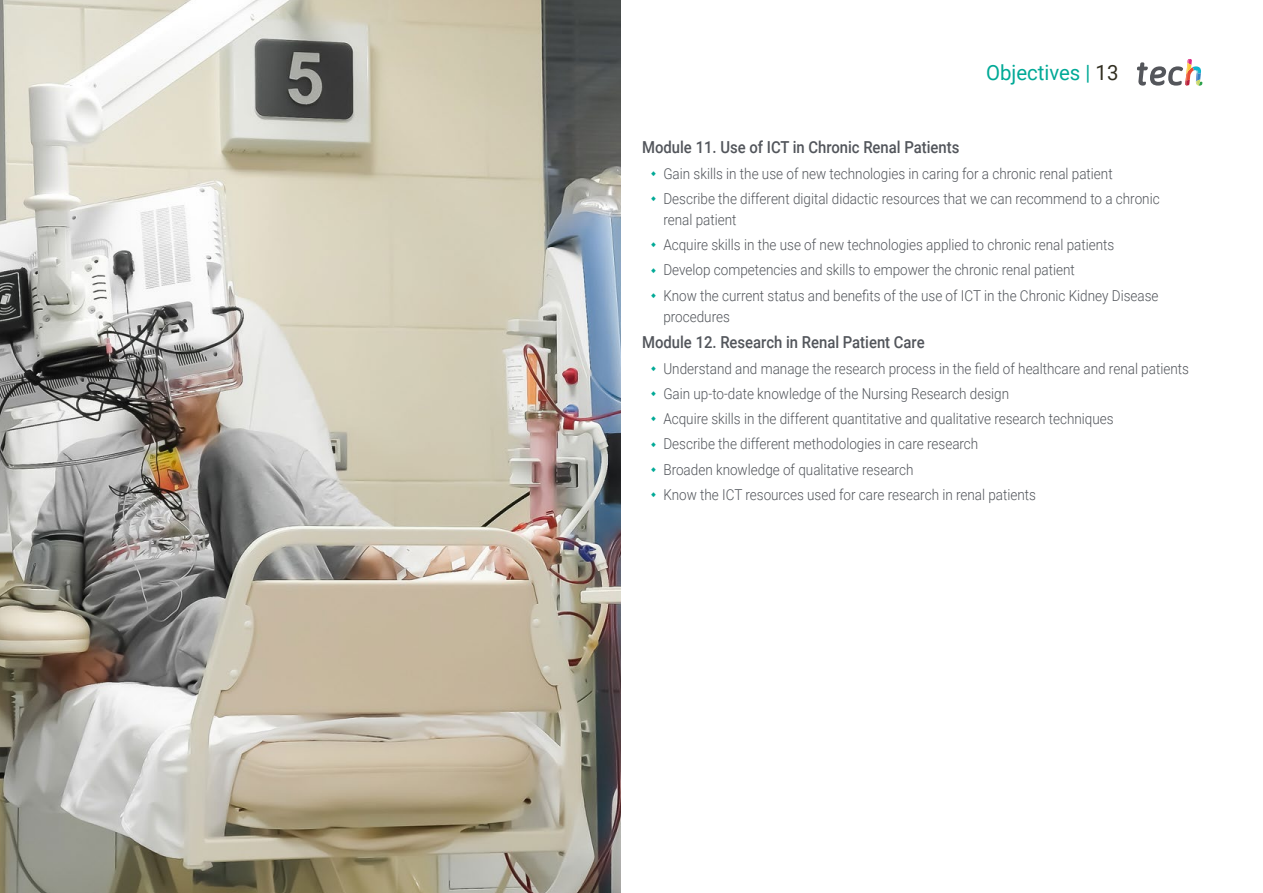
<style>
.page{position:relative;width:1263px;height:893px;background:#fff}
.page>*{position:absolute;margin:0;border:0;box-sizing:border-box;transform-origin:0 0}
.t1{font:21px "Roboto";color:#00a996}
.t2{font:500 16.5px "Roboto";color:#52555b;scale:.9 1}
.t3{font:300 15px/25.2px "Roboto";color:#52555b;scale:.9 1}
.s1{color:#312e20}
</style>
<div class="page">
<svg style="left:1137px;top:59px;width:65px;height:27px"></svg>
<img style="left:0;top:0;width:621px;height:893px">
<h1 class="t1" style="left:986px;top:57px;width:134px">Objectives | <span class="s1">13</span></h1>
<p class="t2" style="left:642px;top:136px;width:354px">Module 11. Use of ICT in Chronic Renal Patients</p>
<p class="t3" style="left:663px;top:160px;width:553px">Gain skills in the use of new technologies in caring for a chronic renal patient<br>Describe the different digital didactic resources that we can recommend to a chronic</p>
<p class="t3" style="left:663px;top:206px;width:552px">renal patient<br>Acquire skills in the use of new technologies applied to chronic renal patients Develop competencies and skills to empower the chronic renal patient<br>Know the current status and benefits of the use of ICT in the Chronic Kidney Disease</p>
<p class="t3" style="left:663px;top:303px;width:75px">procedures</p>
<p class="t2" style="left:642px;top:331px;width:315px">Module 12. Research in Renal Patient Care</p>
<p class="t3" style="left:663px;top:355px;width:585px">Understand and manage the research process in the field of healthcare and renal patients Gain up-to-date knowledge of the Nursing Research design<br>Acquire skills in the different quantitative and qualitative research techniques<br>Describe the different methodologies in care research<br>Broaden knowledge of qualitative research<br>Know the ICT resources used for care research in renal patients</p>
</div>
